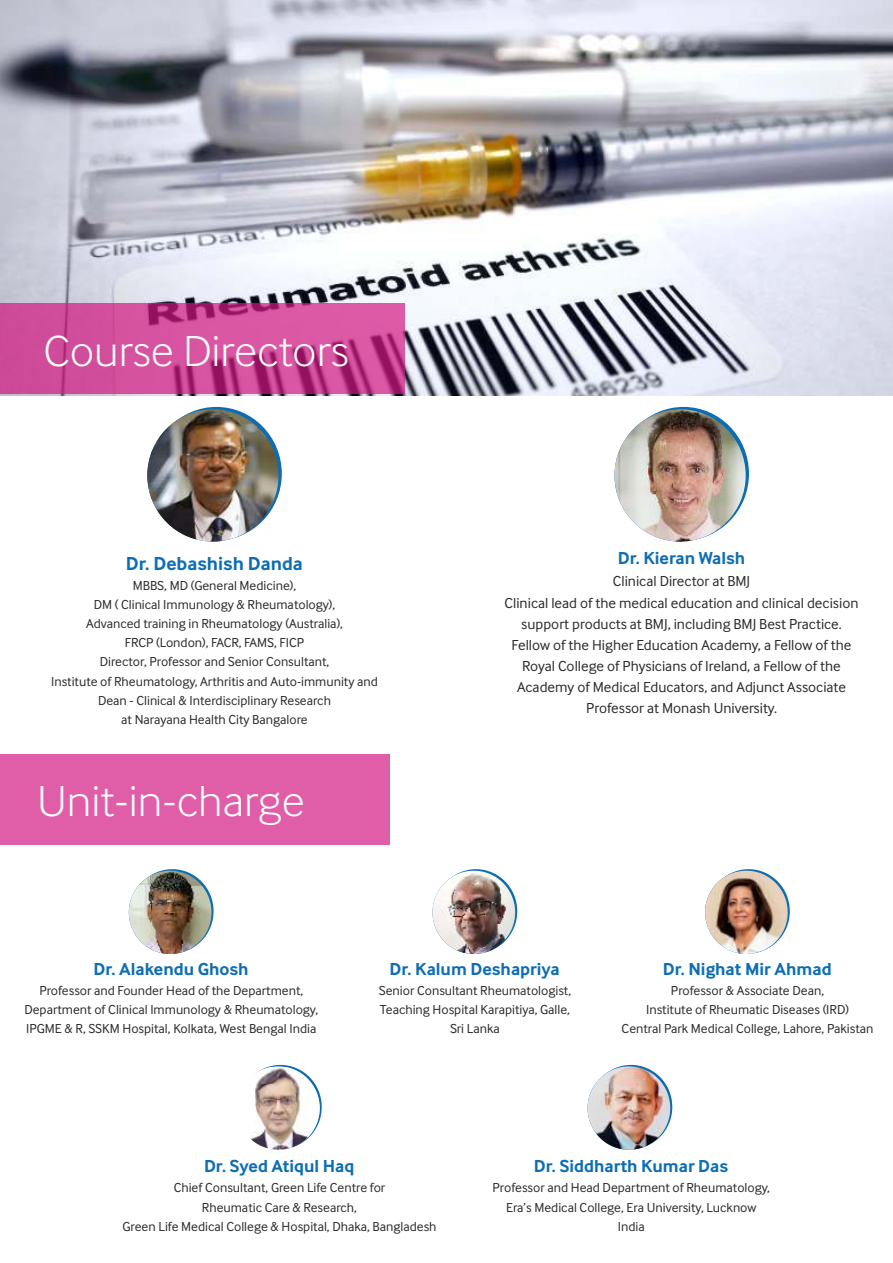
<style>
.page{position:relative;width:893px;height:1263px;background:#fff}
.page>*{position:absolute;margin:0;border:0;box-sizing:border-box;transform-origin:0 0}
.t1{font:300 45px "Inter Face";color:#fefefe;scale:1.05 1}
.t2{font:700 19.5px "Inter Face";color:#0d6db4}
.t3{font:700 18px "Inter Face";color:#0d6db4}
.t4{font:15px/21.1px "Inter Face";color:#2b2a29;text-align:center}
.t5{font:13.5px/19px "Inter Face";color:#2b2a29;text-align:center}
</style>
<div class="page">
<img style="left:0;top:0;width:893px;height:395px">
<svg style="left:0;top:304px;width:404px;height:90px;background:#cc4996"></svg>
<div style="left:0;top:754px;width:389px;height:90px;background:#e05da7"></div>
<svg style="left:590px;top:1065px;width:82px;height:84px"></svg>
<img style="left:588px;top:1066px;width:82px;height:84px;border-radius:50%">
<svg style="left:707px;top:869px;width:83px;height:84px"></svg>
<img style="left:705px;top:871px;width:83px;height:83px;border-radius:50%">
<svg style="left:435px;top:869px;width:82px;height:84px"></svg>
<img style="left:433px;top:871px;width:82px;height:83px;border-radius:50%">
<svg style="left:131px;top:869px;width:83px;height:84px"></svg>
<img style="left:129px;top:871px;width:82px;height:83px;border-radius:50%">
<svg style="left:239px;top:1065px;width:83px;height:84px"></svg>
<img style="left:237px;top:1067px;width:83px;height:83px;border-radius:50%">
<svg style="left:151px;top:407px;width:131px;height:133px"></svg>
<img style="left:147px;top:409px;width:131px;height:133px;border-radius:50%">
<svg style="left:618px;top:407px;width:131px;height:133px"></svg>
<img style="left:614px;top:409px;width:132px;height:133px;border-radius:50%">
<h1 class="t1" style="left:44px;top:336px;width:292px">Course Directors</h1>
<h2 class="t2" style="left:126px;top:557px;width:179px">Dr. Debashish Danda</h2>
<p class="t5" style="left:51px;top:577px;width:328px">MBBS, MD (General Medicine),<br>DM ( Clinical Immunology &amp; Rheumatology),<br>Advanced training in Rheumatology (Australia),<br>FRCP (London), FACR, FAMS, FICP<br>Director, Professor and Senior Consultant,<br>Institute of Rheumatology, Arthritis and Auto-immunity and Dean - Clinical &amp; Interdisciplinary Research<br>at Narayana Health City Bangalore</p>
<h1 class="t1" style="left:37px;top:786px;width:256px">Unit-in-charge</h1>
<h3 class="t3" style="left:618px;top:552px;width:129px">Dr. Kieran Walsh</h3>
<p class="t4" style="left:505px;top:572px;width:355px">Clinical Director at BMJ<br>Clinical lead of the medical education and clinical decision support products at BMJ, including BMJ Best Practice.<br>Fellow of the Higher Education Academy, a Fellow of the Royal College of Physicians of Ireland, a Fellow of the Academy of Medical Educators, and Adjunct Associate Professor at Monash University.</p>
<h3 class="t3" style="left:93px;top:963px;width:157px">Dr. Alakendu Ghosh</h3>
<p class="t5" style="left:24px;top:982px;width:295px">Professor and Founder Head of the Department,<br>Department of Clinical Immunology &amp; Rheumatology,<br>IPGME &amp; R, SSKM Hospital, Kolkata, West Bengal India</p>
<h3 class="t3" style="left:390px;top:963px;width:172px">Dr. Kalum Deshapriya</h3>
<p class="t5" style="left:379px;top:982px;width:194px">Senior Consultant Rheumatologist,<br>Teaching Hospital Karapitiya, Galle,<br>Sri Lanka</p>
<h3 class="t3" style="left:663px;top:963px;width:170px">Dr. Nighat Mir Ahmad</h3>
<p class="t5" style="left:622px;top:982px;width:253px">Professor &amp; Associate Dean,<br>Institute of Rheumatic Diseases (IRD)<br>Central Park Medical College, Lahore, Pakistan</p>
<h3 class="t3" style="left:204px;top:1160px;width:152px">Dr. Syed Atiqul Haq</h3>
<p class="t5" style="left:122px;top:1180px;width:316px">Chief Consultant, Green Life Centre for<br>Rheumatic Care &amp; Research,<br>Green Life Medical College &amp; Hospital, Dhaka, Bangladesh</p>
<h3 class="t3" style="left:534px;top:1160px;width:196px">Dr. Siddharth Kumar Das</h3>
<p class="t5" style="left:493px;top:1180px;width:279px">Professor and Head Department of Rheumatology,<br>Era’s Medical College, Era University, Lucknow<br>India</p>
</div>
